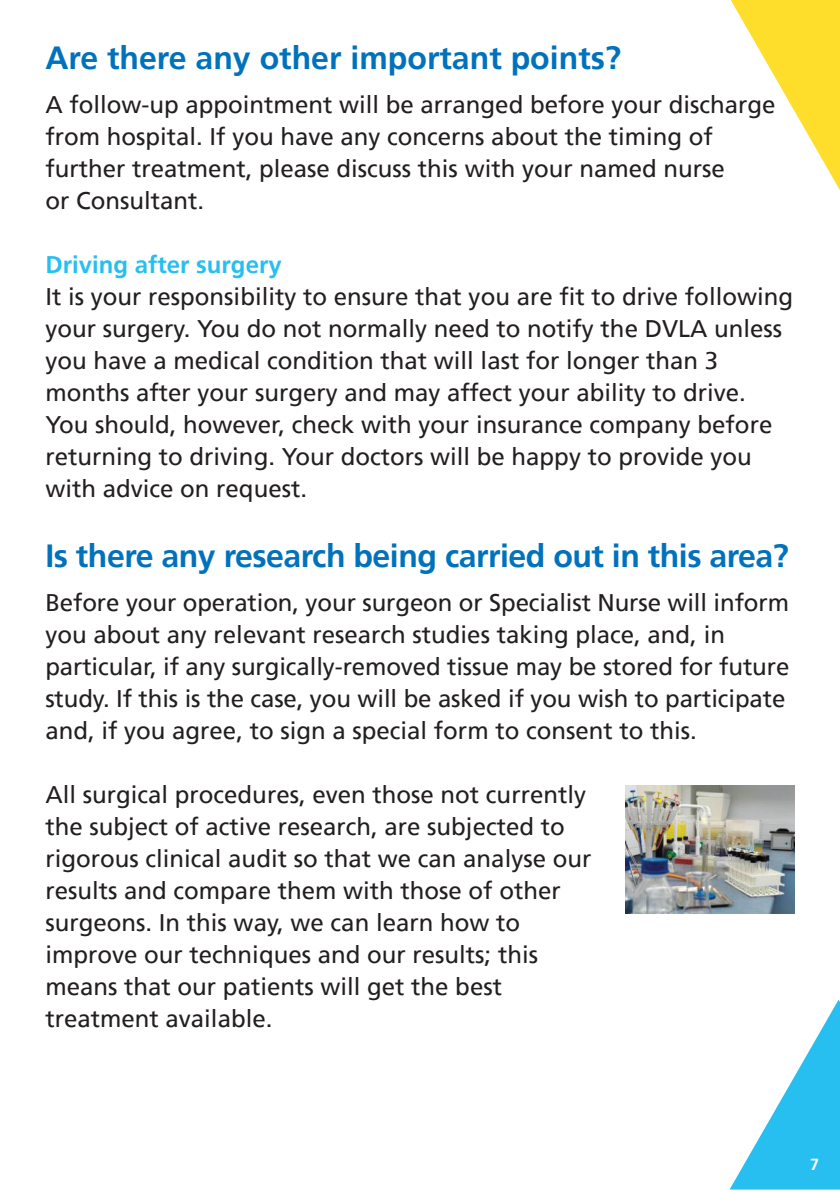
<style>
.page{position:relative;width:840px;height:1191px;background:#fff}
.page>*{position:absolute;margin:0;border:0;box-sizing:border-box;transform-origin:0 0}
.Large_title{font:700 32px "Frutiger";letter-spacing:-.015em;color:#0072bc}
.Bullet_points{font:24px/32px "Frutiger";color:#231f20}
.Bullet_points-2{font:700 24px "Frutiger";color:#26bff0}
.t1{font:700 16px "Frutiger";color:#fff}
</style>
<div class="page">
<svg style="left:730px;top:999px;width:109px;height:190px"></svg>
<svg style="left:730px;top:0;width:109px;height:189px"></svg>
<img style="left:625px;top:785px;width:169px;height:128px">
<p class="Large_title" style="left:45px;top:39px;width:576px">Are there any other important points?</p>
<p class="Bullet_points" style="left:45px;top:88px;width:731px">A follow-up appointment will be arranged before your discharge</p>
<p class="Bullet_points" style="left:45px;top:120px;width:680px">from hospital. If you have any concerns about the timing of further treatment, please discuss this with your named nurse</p>
<p class="Bullet_points" style="left:45px;top:184px;width:160px">or Consultant.</p>
<p class="Bullet_points-2" style="left:45px;top:250px;width:238px">Driving after surgery</p>
<p class="Bullet_points" style="left:45px;top:280px;width:748px">It is your responsibility to ensure that you are fit to drive following your surgery. You do not normally need to notify the DVLA unless you have a medical condition that will last for longer than 3 months after your surgery and may affect your ability to drive.<br>You should, however, check with your insurance company before returning to driving. Your doctors will be happy to provide you with advice on request.</p>
<p class="Large_title" style="left:45px;top:537px;width:744px">Is there any research being carried out in this area?</p>
<p class="Bullet_points" style="left:45px;top:586px;width:745px">Before your operation, your surgeon or Specialist Nurse will inform you about any relevant research studies taking place, and, in particular, if any surgically-removed tissue may be stored for future study. If this is the case, you will be asked if you wish to participate and, if you agree, to sign a special form to consent to this.</p>
<p class="Bullet_points" style="left:45px;top:778px;width:547px">All surgical procedures, even those not currently the subject of active research, are subjected to rigorous clinical audit so that we can analyse our results and compare them with those of other surgeons. In this way, we can learn how to</p>
<p class="Bullet_points" style="left:45px;top:938px;width:494px">improve our techniques and our results; this</p>
<p class="Bullet_points" style="left:45px;top:970px;width:458px">means that our patients will get the best</p>
<p class="Bullet_points" style="left:45px;top:1002px;width:228px">treatment available.</p>
<p class="t1" style="left:809px;top:1154px;width:10px">7</p>
</div>
